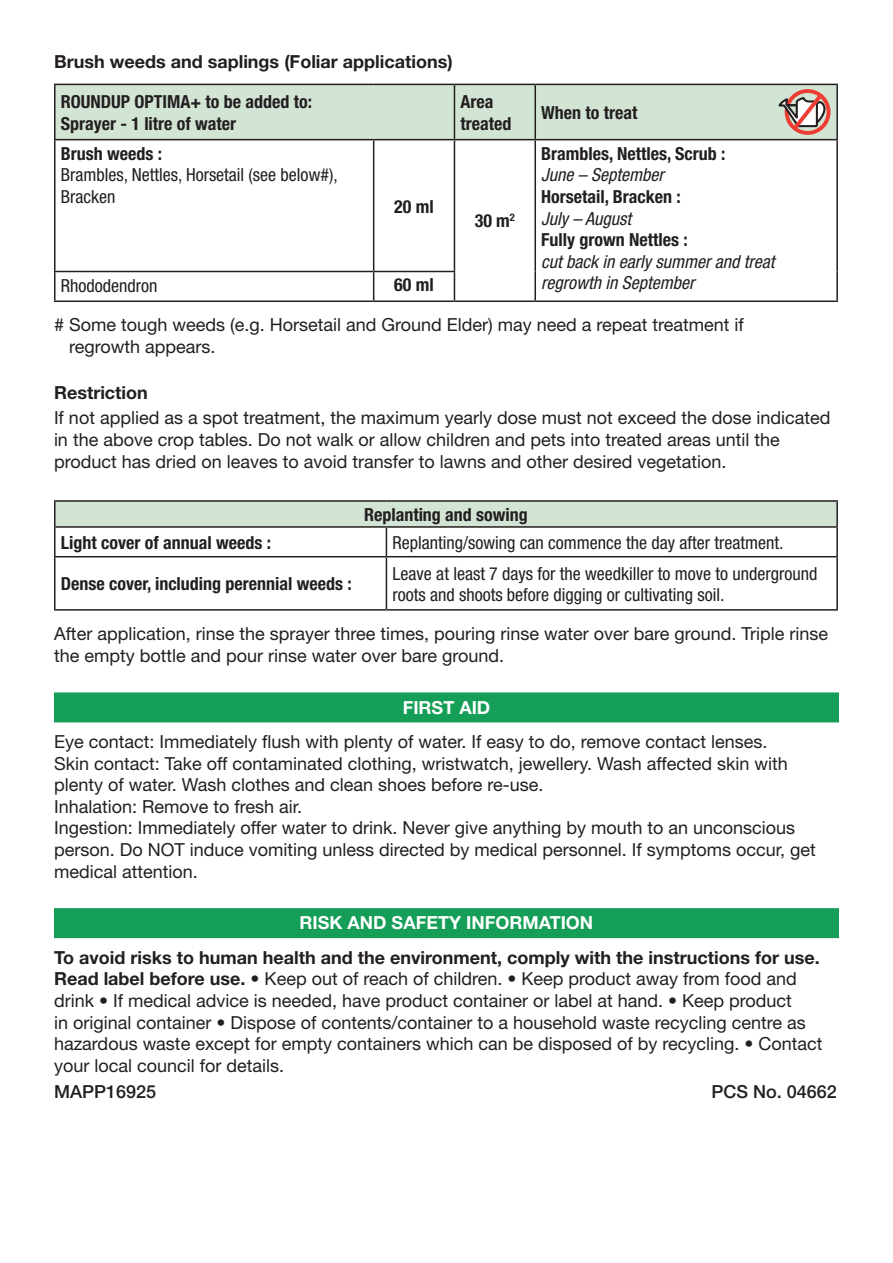
<style>
.page{position:relative;width:893px;height:1263px;background:#fff}
.page>*{position:absolute;margin:0;border:0;box-sizing:border-box;transform-origin:0 0}
.t1{font:18px/21.6px "Helvetica Neue";color:#231f20}
.t2{font:700 condensed 18px/21.6px "Helvetica Neue";color:#231f20}
.t3{font:condensed 18px/21.6px "Helvetica Neue";color:#231f20}
.t4{font:italic condensed 18px "Helvetica Neue";color:#231f20}
.t5{font:700 18px "Helvetica Neue";color:#231f20}
.t6{font:700 18px "Helvetica Neue";color:#fff}
.t7{font:500 18px "Helvetica Neue";color:#231f20}
.s1{font-weight:700}
</style>
<div class="page">
<hr style="left:54px;top:84px;width:320px;height:1px;background:#231f20">
<hr style="left:54px;top:85px;width:2px;height:54px;background:#231f20">
<hr style="left:535px;top:84px;width:303px;height:1px;background:#231f20">
<hr style="left:836px;top:85px;width:2px;height:54px;background:#231f20">
<hr style="left:54px;top:139px;width:320px;height:1px;background:#231f20">
<hr style="left:54px;top:140px;width:2px;height:131px;background:#231f20">
<hr style="left:373px;top:140px;width:1px;height:131px;background:#231f20">
<hr style="left:454px;top:140px;width:1px;height:131px;background:#231f20">
<hr style="left:535px;top:139px;width:303px;height:1px;background:#231f20">
<hr style="left:534px;top:140px;width:2px;height:131px;background:#231f20">
<hr style="left:836px;top:140px;width:2px;height:131px;background:#231f20">
<hr style="left:54px;top:271px;width:320px;height:1px;background:#231f20">
<hr style="left:54px;top:272px;width:2px;height:28px;background:#231f20">
<hr style="left:374px;top:271px;width:81px;height:1px;background:#231f20">
<svg style="left:373px;top:272px;width:1px;height:28px"></svg>
<svg style="left:454px;top:272px;width:1px;height:28px"></svg>
<hr style="left:534px;top:271px;width:2px;height:29px;background:#231f20">
<hr style="left:836px;top:271px;width:2px;height:29px;background:#231f20">
<hr style="left:54px;top:300px;width:320px;height:2px;background:#231f20">
<hr style="left:374px;top:300px;width:80px;height:2px;background:#231f20">
<hr style="left:454px;top:300px;width:81px;height:2px;background:#231f20">
<hr style="left:535px;top:300px;width:303px;height:2px;background:#231f20">
<div style="left:55px;top:501px;width:782px;height:26px;background:#d2e4d4"></div>
<hr style="left:54px;top:500px;width:332px;height:2px;background:#231f20">
<hr style="left:54px;top:502px;width:2px;height:24px;background:#231f20">
<hr style="left:386px;top:500px;width:452px;height:2px;background:#231f20">
<hr style="left:836px;top:502px;width:2px;height:24px;background:#231f20">
<hr style="left:54px;top:526px;width:332px;height:2px;background:#231f20">
<hr style="left:54px;top:528px;width:2px;height:28px;background:#231f20">
<hr style="left:386px;top:526px;width:452px;height:2px;background:#231f20">
<svg style="left:386px;top:528px;width:1px;height:28px"></svg>
<hr style="left:836px;top:528px;width:2px;height:28px;background:#231f20">
<hr style="left:54px;top:556px;width:332px;height:1px;background:#231f20">
<hr style="left:54px;top:557px;width:2px;height:52px;background:#231f20">
<hr style="left:386px;top:556px;width:452px;height:1px;background:#231f20">
<hr style="left:386px;top:557px;width:1px;height:52px;background:#231f20">
<hr style="left:836px;top:557px;width:2px;height:52px;background:#231f20">
<hr style="left:54px;top:609px;width:332px;height:2px;background:#231f20">
<hr style="left:386px;top:609px;width:452px;height:2px;background:#231f20">
<div style="left:54px;top:692px;width:785px;height:30px;background:#159e57"></div>
<div style="left:54px;top:908px;width:785px;height:30px;background:#159e57"></div>
<svg style="left:55px;top:84px;width:782px;height:56px;background:#c9d7c8"></svg>
<p class="t5" style="left:54px;top:51px;width:400px">Brush weeds and saplings (Foliar applications)</p>
<p class="t2" style="left:61px;top:91px;width:253px">ROUNDUP OPTIMA+ to be added to:<br>Sprayer - 1 litre of water</p>
<p class="t2" style="left:460px;top:91px;width:52px">Area treated</p>
<p class="t2" style="left:541px;top:102px;width:98px">When to treat</p>
<p class="t2" style="left:61px;top:142px;width:103px">Brush weeds :</p>
<p class="t3" style="left:61px;top:164px;width:278px">Brambles, Nettles, Horsetail (see below#),<br>Bracken</p>
<p class="t2" style="left:394px;top:195px;width:41px">20 ml</p>
<p class="t2" style="left:475px;top:210px;width:42px">30 m<sup>2</sup></p>
<p class="t2" style="left:541px;top:142px;width:186px">Brambles, Nettles, Scrub :</p>
<p class="t4" style="left:541px;top:165px;width:124px">June – September</p>
<p class="t2" style="left:541px;top:186px;width:141px">Horsetail, Bracken :</p>
<p class="t4" style="left:541px;top:208px;width:91px">July – August</p>
<p class="t2" style="left:541px;top:229px;width:148px">Fully grown Nettles :</p>
<p class="t4" style="left:541px;top:251px;width:235px">cut back in early summer and treat</p>
<p class="t3" style="left:61px;top:274px;width:98px">Rhododendron</p>
<p class="t2" style="left:394px;top:274px;width:41px">60 ml</p>
<p class="t4" style="left:541px;top:273px;width:155px">regrowth in September</p>
<p class="t1" style="left:69px;top:314px;width:676px;text-indent:-15px"># Some tough weeds (e.g. Horsetail and Ground Elder) may need a repeat treatment if regrowth appears.</p>
<p class="t5" style="left:54px;top:381px;width:95px">Restriction</p>
<p class="t1" style="left:54px;top:407px;width:778px">If not applied as a spot treatment, the maximum yearly dose must not exceed the dose indicated in the above crop tables. Do not walk or allow children and pets into treated areas until the product has dried on leaves to avoid transfer to lawns and other desired vegetation.</p>
<p class="t2" style="left:364px;top:503px;width:165px">Replanting and sowing</p>
<p class="t2" style="left:61px;top:531px;width:212px">Light cover of annual weeds :</p>
<p class="t3" style="left:392px;top:532px;width:393px">Replanting/sowing can commence the day after treatment.</p>
<p class="t2" style="left:61px;top:573px;width:292px">Dense cover, including perennial weeds :</p>
<p class="t3" style="left:392px;top:562px;width:426px">Leave at least 7 days for the weedkiller to move to underground roots and shoots before digging or cultivating soil.</p>
<p class="t1" style="left:54px;top:623px;width:776px">After application, rinse the sprayer three times, pouring rinse water over bare ground. Triple rinse the empty bottle and pour rinse water over bare ground.</p>
<p class="t6" style="left:403px;top:696px;width:89px">FIRST AID</p>
<p class="t1" style="left:54px;top:731px;width:763px">Eye contact: Immediately flush with plenty of water. If easy to do, remove contact lenses.<br>Skin contact: Take off contaminated clothing, wristwatch, jewellery. Wash affected skin with plenty of water. Wash clothes and clean shoes before re-use.<br>Inhalation: Remove to fresh air.<br>Ingestion: Immediately offer water to drink. Never give anything by mouth to an unconscious person. Do NOT induce vomiting unless directed by medical personnel. If symptoms occur, get medical attention.</p>
<p class="t6" style="left:300px;top:912px;width:295px">RISK AND SAFETY INFORMATION</p>
<p class="t1" style="left:54px;top:946px;width:770px"><span class="s1">To avoid risks to human health and the environment, comply with the instructions for use.<br>Read label before use.</span> • Keep out of reach of children. • Keep product away from food and drink • If medical advice is needed, have product container or label at hand. • Keep product<br>in original container • Dispose of contents/container to a household waste recycling centre as hazardous waste except for empty containers which can be disposed of by recycling. • Contact your local council for details.</p>
<p class="t7" style="left:54px;top:1080px;width:104px">MAPP16925</p>
<p class="t7" style="left:712px;top:1080px;width:127px">PCS No. 04662</p>
</div>
